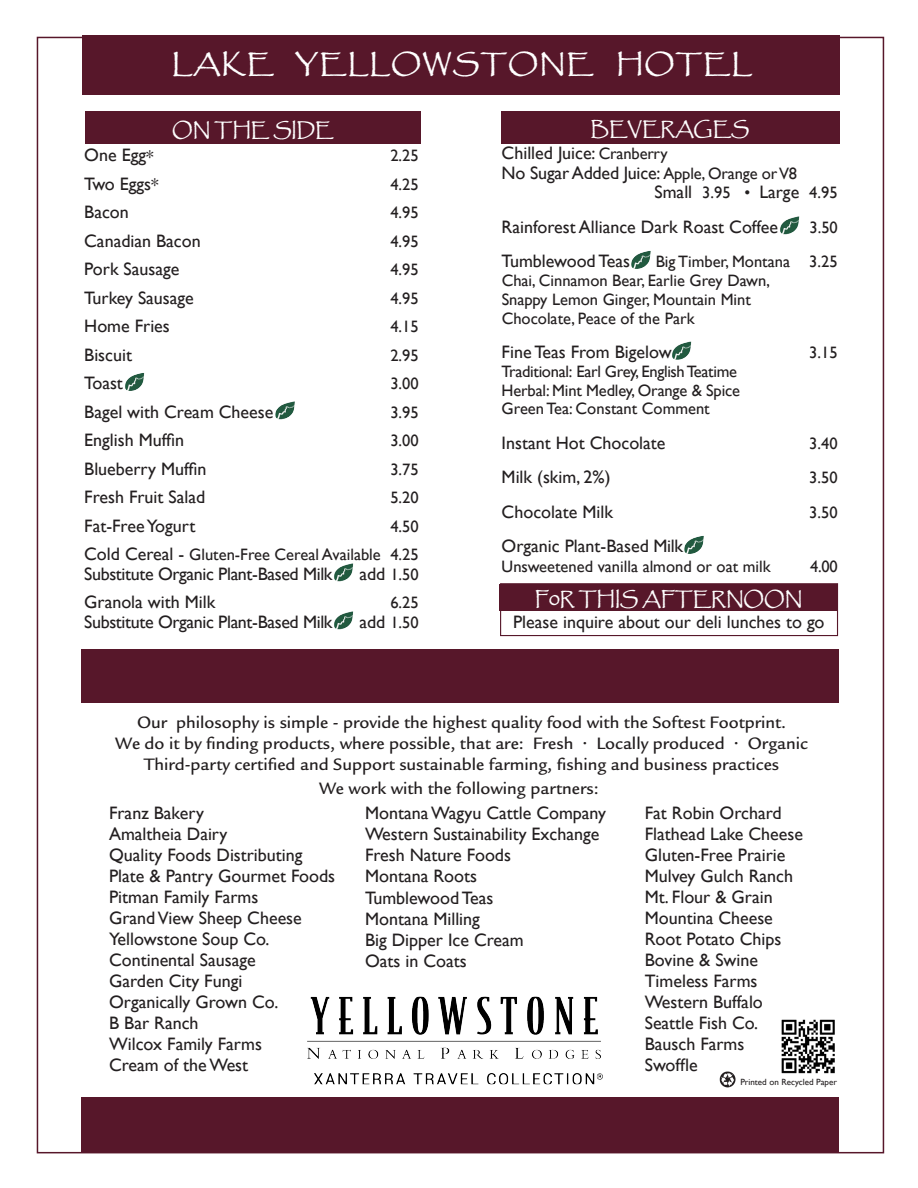
<style>
.page{position:relative;width:918px;height:1188px;background:#fff}
.page>*{position:absolute;margin:0;border:0;box-sizing:border-box;transform-origin:0 0}
.t1{font:700 30px "Papyrus Custom";letter-spacing:.035em;color:#fff;scale:1.1 1}
.t2{font:700 22.5px "Papyrus Custom";color:#fff}
.t3{font:18px/21px "Gill Sans";color:#231f20}
.t4{font:500 18px/21px "Legacy Sans";color:#231f20;text-align:center}
.t5{font:18px "Gill Sans";letter-spacing:-.02em;color:#231f20}
.t6{font:16.5px/18.8px "Gill Sans";color:#231f20}
.t7{font:9px "Gill Sans";color:#231f20}
.s1{font-size:18px}
.s2{font-size:16.5px}
</style>
<div class="page">
<img style="left:125px;top:373px;width:19px;height:18px">
<img style="left:275px;top:401px;width:20px;height:18px">
<img style="left:334px;top:563px;width:19px;height:18px">
<img style="left:334px;top:611px;width:19px;height:18px">
<img style="left:780px;top:216px;width:19px;height:18px">
<img style="left:631px;top:251px;width:20px;height:18px">
<img style="left:672px;top:342px;width:19px;height:18px">
<img style="left:684px;top:536px;width:20px;height:18px">
<div style="left:501px;top:111px;width:338px;height:32px;background:#57172a"></div>
<div style="left:85px;top:111px;width:336px;height:32px;background:#57172a"></div>
<div style="left:500px;top:583px;width:338px;height:53px;border:1px solid #57172a"></div>
<div style="left:500px;top:584px;width:338px;height:26px;background:#57172a"></div>
<div style="left:82px;top:36px;width:757px;height:59px;background:#57172a"></div>
<img style="left:720px;top:1071px;width:15px;height:16px">
<div style="left:81px;top:649px;width:757px;height:54px;background:#57172a"></div>
<div style="left:81px;top:1098px;width:757px;height:55px;background:#57172a"></div>
<img style="left:781px;top:1019px;width:54px;height:55px">
<img style="left:307px;top:998px;width:296px;height:85px">
<div style="left:287px;top:996px;width:337px;height:89px;border:1px solid #fff"></div>
<h1 class="t1" style="left:172px;top:45px;width:529px">LAKE YELLOWSTONE HOTEL</h1>
<p class="t2" style="left:172px;top:115px;width:62px">ON THE</p>
<p class="t2" style="left:273px;top:115px;width:17px">SIDE</p>
<p class="t2" style="left:591px;top:114px;width:70px">BEVERAGES</p>
<p class="t3" style="left:84px;top:145px;width:71px">One Egg*</p>
<p class="t6" style="left:390px;top:146px;width:30px">2.25</p>
<p class="t3" style="left:84px;top:173px;width:76px">Two Eggs*</p>
<p class="t6" style="left:390px;top:175px;width:30px">4.25</p>
<p class="t3" style="left:84px;top:202px;width:46px">Bacon</p>
<p class="t6" style="left:390px;top:203px;width:30px">4.95</p>
<p class="t3" style="left:84px;top:230px;width:118px">Canadian Bacon</p>
<p class="t6" style="left:390px;top:232px;width:30px">4.95</p>
<p class="t3" style="left:84px;top:259px;width:97px">Pork Sausage</p>
<p class="t6" style="left:390px;top:260px;width:30px">4.95</p>
<p class="t3" style="left:84px;top:287px;width:111px">Turkey Sausage</p>
<p class="t6" style="left:390px;top:289px;width:30px">4.95</p>
<p class="t3" style="left:84px;top:316px;width:87px">Home Fries</p>
<p class="t6" style="left:390px;top:317px;width:30px">4.15</p>
<p class="t3" style="left:84px;top:344px;width:49px">Biscuit</p>
<p class="t6" style="left:390px;top:346px;width:30px">2.95</p>
<p class="t3" style="left:84px;top:373px;width:40px">Toast</p>
<p class="t6" style="left:390px;top:374px;width:30px">3.00</p>
<p class="t3" style="left:84px;top:401px;width:191px">Bagel with Cream Cheese</p>
<p class="t6" style="left:390px;top:403px;width:30px">3.95</p>
<p class="t3" style="left:84px;top:430px;width:102px">English Muffin</p>
<p class="t6" style="left:390px;top:431px;width:30px">3.00</p>
<p class="t3" style="left:84px;top:458px;width:124px">Blueberry Muffin</p>
<p class="t6" style="left:390px;top:460px;width:30px">3.75</p>
<p class="t3" style="left:84px;top:487px;width:123px">Fresh Fruit Salad</p>
<p class="t6" style="left:390px;top:488px;width:30px">5.20</p>
<p class="t3" style="left:84px;top:515px;width:113px">Fat-Free Yogurt</p>
<p class="t6" style="left:84px;top:512px;width:336px;line-height:28.5px;text-align:right">4.50<br><span class="s1">Cold Cereal -</span> Gluten-Free Cereal Available 4.25</p>
<p class="t5" style="left:84px;top:563px;width:250px">Substitute Organic Plant-Based Milk</p>
<p class="t6" style="left:360px;top:565px;width:61px"><span class="s1">add</span> 1.50</p>
<p class="t3" style="left:84px;top:592px;width:133px">Granola with Milk</p>
<p class="t6" style="left:390px;top:593px;width:30px">6.25</p>
<p class="t5" style="left:84px;top:611px;width:250px">Substitute Organic Plant-Based Milk</p>
<p class="t6" style="left:360px;top:613px;width:61px"><span class="s1">add</span> 1.50</p>
<p class="t3" style="left:502px;top:143px;width:168px">Chilled Juice: <span class="s2">Cranberry</span></p>
<p class="t3" style="left:502px;top:162px;width:297px">No Sugar Added Juice: <span class="s2">Apple, Orange or V8</span></p>
<p class="t3" style="left:655px;top:182px;width:185px">Small <span class="s2">3.95 •</span> Large <span class="s2">4.95</span></p>
<p class="t3" style="left:502px;top:216px;width:278px">Rainforest Alliance Dark Roast Coffee</p>
<p class="t6" style="left:809px;top:218px;width:30px">3.50</p>
<p class="t3" style="left:502px;top:251px;width:130px">Tumblewood Teas</p>
<p class="t6" style="left:502px;top:252px;width:337px;text-indent:154px">Big Timber, Montana 3.25<br>Chai, Cinnamon Bear, Earlie Grey Dawn,<br>Snappy Lemon Ginger, Mountain Mint<br>Chocolate, Peace of the Park</p>
<p class="t3" style="left:502px;top:341px;width:172px">Fine Teas From Bigelow</p>
<p class="t6" style="left:809px;top:343px;width:30px">3.15</p>
<p class="t6" style="left:502px;top:362px;width:240px">Traditional: Earl Grey, English Teatime<br>Herbal: Mint Medley, Orange &amp; Spice<br>Green Tea: Constant Comment</p>
<p class="t3" style="left:502px;top:432px;width:165px">Instant Hot Chocolate</p>
<p class="t6" style="left:809px;top:434px;width:30px">3.40</p>
<p class="t3" style="left:502px;top:467px;width:110px">Milk (skim, 2%)</p>
<p class="t6" style="left:809px;top:468px;width:30px">3.50</p>
<p class="t3" style="left:502px;top:501px;width:113px">Chocolate Milk</p>
<p class="t6" style="left:809px;top:503px;width:30px">3.50</p>
<p class="t3" style="left:502px;top:536px;width:183px">Organic Plant-Based Milk</p>
<p class="t6" style="left:502px;top:557px;width:271px">Unsweetened vanilla almond or oat milk</p>
<p class="t6" style="left:810px;top:557px;width:29px">4.00</p>
<p class="t2" style="left:535px;top:584px;width:60px">F0R THIS</p>
<p class="t2" style="left:642px;top:584px;width:18px">AFTER</p>
<p class="t2" style="left:726px;top:584px;width:78px">NOON</p>
<p class="t3" style="left:513px;top:611px;width:313px">Please inquire about our deli lunches to go</p>
<p class="t4" style="left:115px;top:712px;width:694px">Our philosophy is simple - provide the highest quality food with the Softest Footprint.<br>We do it by finding products, where possible, that are: Fresh • Locally produced • Organic<br>Third-party certified and Support sustainable farming, fishing and business practices</p>
<p class="t4" style="left:319px;top:778px;width:281px">We work with the following partners:</p>
<p class="t3" style="left:645px;top:802px;width:160px">Fat Robin Orchard<br>Flathead Lake Cheese<br>Gluten-Free Prairie<br>Mulvey Gulch Ranch<br>Mt. Flour &amp; Grain<br>Mountina Cheese<br>Root Potato Chips<br>Bovine &amp; Swine<br>Timeless Farms<br>Western Buffalo<br>Seattle Fish Co.<br>Bausch Farms<br>Swoffle</p>
<p class="t3" style="left:109px;top:802px;width:228px">Franz Bakery<br>Amaltheia Dairy<br>Quality Foods Distributing<br>Plate &amp; Pantry Gourmet Foods<br>Pitman Family Farms<br>Grand View Sheep Cheese<br>Yellowstone Soup Co.<br>Continental Sausage<br>Garden City Fungi<br>Organically Grown Co.<br>B Bar Ranch<br>Wilcox Family Farms<br>Cream of the West</p>
<p class="t3" style="left:365px;top:803px;width:243px">Montana Wagyu Cattle Company<br>Western Sustainability Exchange<br>Fresh Nature Foods<br>Montana Roots<br>Tumblewood Teas<br>Montana Milling<br>Big Dipper Ice Cream<br>Oats in Coats</p>
<p class="t7" style="left:740px;top:1077px;width:98px">Printed on Recycled Paper</p>
</div>
